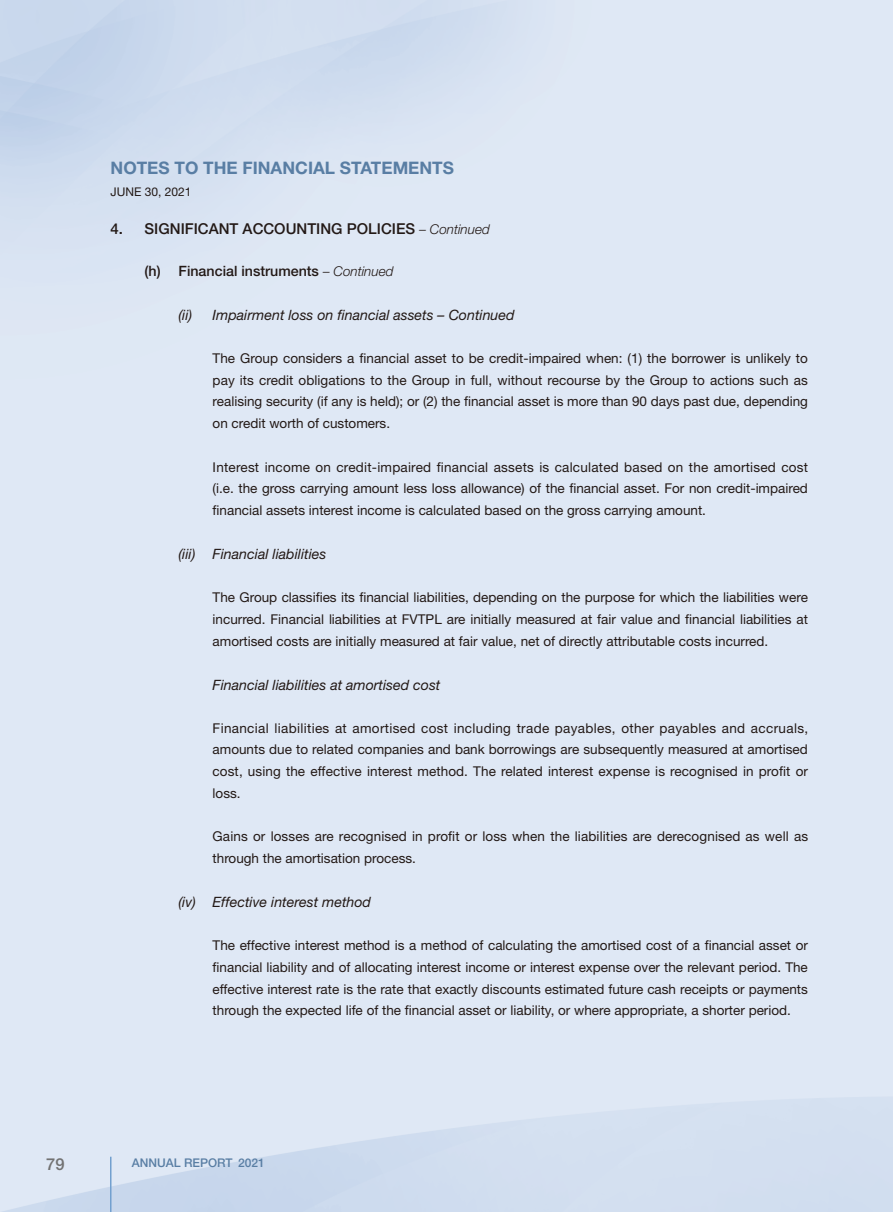
<style>
.page{position:relative;width:893px;height:1212px;background:#fff}
.page>*{position:absolute;margin:0;border:0;box-sizing:border-box;transform-origin:0 0}
.t1{font:700 17.25px "Helvetica Neue LT Std";color:#597ea4}
.t2{font:500 16.5px "Helvetica Neue LT Std";color:#727272}
.Subhead_1{font:500 15px "Helvetica Neue LT Std";color:#231916}
.Subhead_3{font:italic 14.25px "Helvetica Neue LT Std";color:#231916}
.Subhead_4{font:italic 14.25px "Helvetica Neue LT Std";color:#231916}
.Subhead_2{font:500 14.25px "Helvetica Neue LT Std";color:#231916}
.Body_Text{font:13.5px/21.8px "Helvetica Neue LT Std";color:#231916;text-align:justify}
.t3{font:500 12px "Helvetica Neue LT Std";color:#597ea4}
.t4{font:12px "Helvetica Neue LT Std";color:#231916}
.s1{font-weight:300;font-style:italic;font-size:13.5px}
</style>
<div class="page">
<hr style="left:110px;top:1157px;width:2px;height:55px;background:#72a0cf">
<p class="t1" style="left:111px;top:157px;width:345px">NOTES TO THE FINANCIAL STATEMENTS</p>
<p class="t4" style="left:111px;top:184px;width:82px">JUNE 30, 2021</p>
<p class="Subhead_1" style="left:111px;top:219px;width:381px">4. SIGNIFICANT ACCOUNTING POLICIES <span class="s1">– Continued</span></p>
<p class="Subhead_2" style="left:145px;top:263px;width:250px">(h) Financial instruments <span class="s1">– Continued</span></p>
<p class="Subhead_3" style="left:179px;top:306px;width:338px">(ii) Impairment loss on financial assets – Continued</p>
<p class="Body_Text" style="left:213px;top:347px;width:597px">The Group considers a financial asset to be credit-impaired when: (1) the borrower is unlikely to pay its credit obligations to the Group in full, without recourse by the Group to actions such as realising security (if any is held); or (2) the financial asset is more than 90 days past due, depending on credit worth of customers.</p>
<p class="Body_Text" style="left:213px;top:456px;width:597px">Interest income on credit-impaired financial assets is calculated based on the amortised cost (i.e. the gross carrying amount less loss allowance) of the financial asset. For non credit-impaired financial assets interest income is calculated based on the gross carrying amount.</p>
<p class="Subhead_3" style="left:179px;top:546px;width:149px">(iii) Financial liabilities</p>
<p class="Body_Text" style="left:213px;top:586px;width:597px">The Group classifies its financial liabilities, depending on the purpose for which the liabilities were incurred. Financial liabilities at FVTPL are initially measured at fair value and financial liabilities at amortised costs are initially measured at fair value, net of directly attributable costs incurred.</p>
<p class="Subhead_4" style="left:213px;top:676px;width:229px">Financial liabilities at amortised cost</p>
<p class="Body_Text" style="left:213px;top:717px;width:597px">Financial liabilities at amortised cost including trade payables, other payables and accruals, amounts due to related companies and bank borrowings are subsequently measured at amortised cost, using the effective interest method. The related interest expense is recognised in profit or loss.</p>
<p class="Body_Text" style="left:213px;top:825px;width:597px">Gains or losses are recognised in profit or loss when the liabilities are derecognised as well as through the amortisation process.</p>
<p class="Subhead_3" style="left:179px;top:894px;width:194px">(iv) Effective interest method</p>
<p class="Body_Text" style="left:213px;top:934px;width:597px">The effective interest method is a method of calculating the amortised cost of a financial asset or financial liability and of allocating interest income or interest expense over the relevant period. The effective interest rate is the rate that exactly discounts estimated future cash receipts or payments through the expected life of the financial asset or liability, or where appropriate, a shorter period.</p>
<p class="t2" style="left:46px;top:1155px;width:20px">79</p>
<p class="t3" style="left:132px;top:1155px;width:135px">ANNUAL REPORT 2021</p>
</div>
